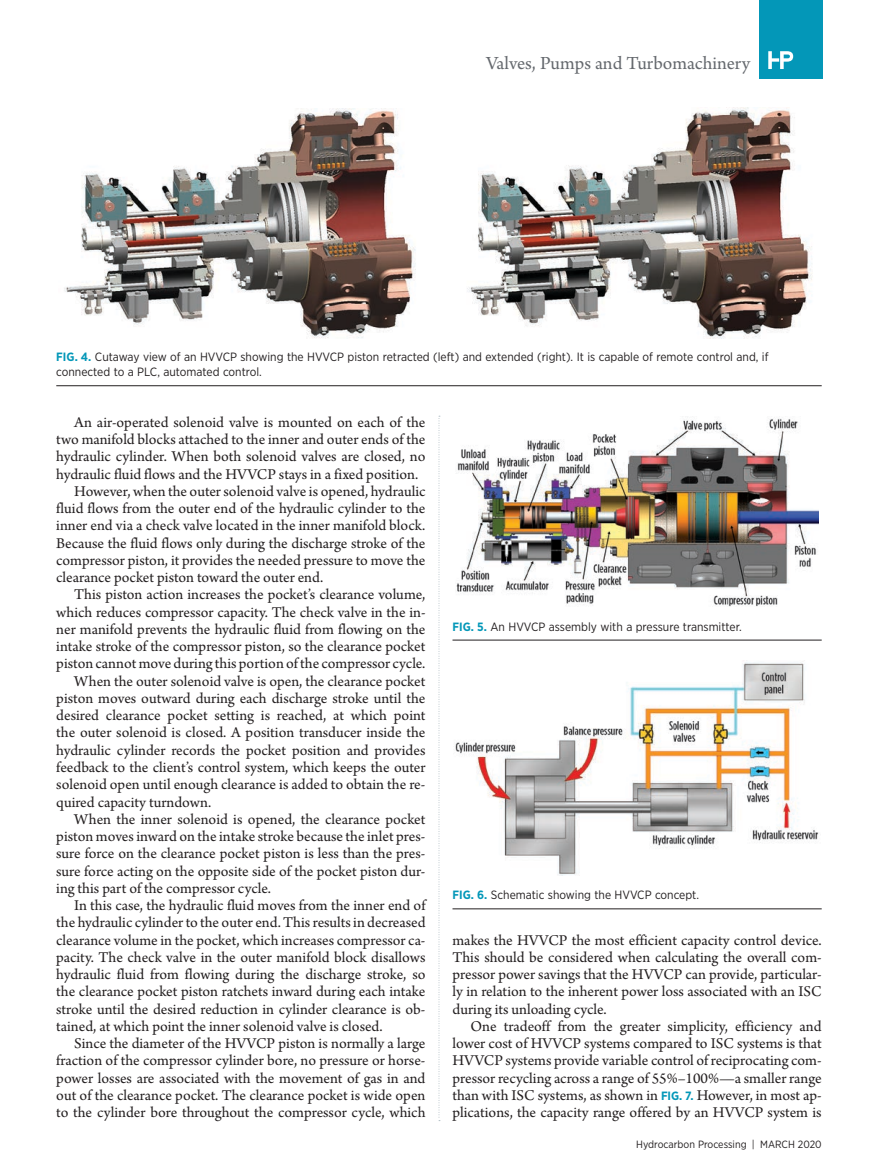
<style>
.page{position:relative;width:878px;height:1175px;background:#fff}
.page>*{position:absolute;margin:0;border:0;box-sizing:border-box;transform-origin:0 0}
.t1{font:19.5px "Arno Pro";color:#65696e}
.t2{font:15.75px/17.2px "Arno Pro";color:#231f20;text-align:justify}
.t3{font:12px/15px "Gotham Narrow";color:#231f20}
.t4{font:10.5px "Gotham Narrow";color:#231f20}
.s1{font-weight:700;color:#0397b8}
.s2{font-family:"Gotham Narrow";font-weight:700;font-size:12px;color:#0397b8}
</style>
<div class="page">
<div style="left:759px;top:0;width:63px;height:78px;background:#0397b8"></div>
<svg style="left:768px;top:51px;width:25px;height:18px"></svg>
<img style="left:456px;top:418px;width:362px;height:188px">
<hr style="left:452px;top:639px;width:369px;height:1px;background:#231f20">
<img style="left:455px;top:660px;width:364px;height:215px">
<hr style="left:452px;top:908px;width:369px;height:1px;background:#231f20">
<img style="left:64px;top:108px;width:352px;height:230px">
<hr style="left:56px;top:385px;width:765px;height:1px;background:#231f20">
<img style="left:467px;top:108px;width:345px;height:230px">
<svg style="left:438px;top:416px;width:2px;height:705px"></svg>
<p class="t1" style="left:486px;top:52px;width:265px">Valves, Pumps and Turbomachinery</p>
<p class="t3" style="left:56px;top:349px;width:713px"><span class="s1">FIG. 4.</span> Cutaway view of an HVVCP showing the HVVCP piston retracted (left) and extended (right). It is capable of remote control and, if connected to a PLC, automated control.</p>
<p class="t2" style="left:74px;top:414px;width:352px">An air-operated solenoid valve is mounted on each of the</p>
<p class="t2" style="left:56px;top:431px;width:371px">two manifold blocks attached to the inner and outer ends of the</p>
<p class="t2" style="left:56px;top:449px;width:371px">hydraulic cylinder. When both solenoid valves are closed, no</p>
<p class="t2" style="left:56px;top:466px;width:363px">hydraulic fluid flows and the HVVCP stays in a fixed position.</p>
<p class="t2" style="left:74px;top:483px;width:353px">However, when the outer solenoid valve is opened, hydraulic</p>
<p class="t2" style="left:56px;top:500px;width:371px">fluid flows from the outer end of the hydraulic cylinder to the</p>
<p class="t2" style="left:56px;top:518px;width:371px">inner end via a check valve located in the inner manifold block.</p>
<p class="t2" style="left:56px;top:535px;width:370px">Because the fluid flows only during the discharge stroke of the</p>
<p class="t2" style="left:56px;top:552px;width:370px">compressor piston, it provides the needed pressure to move the</p>
<p class="t2" style="left:56px;top:569px;width:268px">clearance pocket piston toward the outer end.</p>
<p class="t2" style="left:74px;top:587px;width:352px">This piston action increases the pocket’s clearance volume,</p>
<p class="t2" style="left:56px;top:604px;width:371px">which reduces compressor capacity. The check valve in the in-</p>
<p class="t2" style="left:56px;top:621px;width:371px">ner manifold prevents the hydraulic fluid from flowing on the</p>
<p class="t2" style="left:56px;top:638px;width:370px">intake stroke of the compressor piston, so the clearance pocket</p>
<p class="t2" style="left:56px;top:656px;width:371px">piston cannot move during this portion of the compressor cycle.</p>
<p class="t2" style="left:74px;top:673px;width:352px">When the outer solenoid valve is open, the clearance pocket</p>
<p class="t2" style="left:56px;top:690px;width:371px">piston moves outward during each discharge stroke until the</p>
<p class="t2" style="left:56px;top:707px;width:371px">desired clearance pocket setting is reached, at which point</p>
<p class="t2" style="left:56px;top:725px;width:370px">the outer solenoid is closed. A position transducer inside the</p>
<p class="t2" style="left:56px;top:742px;width:370px">hydraulic cylinder records the pocket position and provides</p>
<p class="t2" style="left:56px;top:759px;width:371px">feedback to the client’s control system, which keeps the outer</p>
<p class="t2" style="left:56px;top:776px;width:370px">solenoid open until enough clearance is added to obtain the re-</p>
<p class="t2" style="left:56px;top:794px;width:156px">quired capacity turndown.</p>
<p class="t2" style="left:74px;top:811px;width:353px">When the inner solenoid is opened, the clearance pocket</p>
<p class="t2" style="left:56px;top:828px;width:371px">piston moves inward on the intake stroke because the inlet pres-</p>
<p class="t2" style="left:56px;top:845px;width:371px">sure force on the clearance pocket piston is less than the pres-</p>
<p class="t2" style="left:56px;top:863px;width:371px">sure force acting on the opposite side of the pocket piston dur-</p>
<p class="t2" style="left:56px;top:880px;width:216px">ing this part of the compressor cycle.</p>
<p class="t2" style="left:74px;top:897px;width:353px">In this case, the hydraulic fluid moves from the inner end of</p>
<p class="t2" style="left:56px;top:914px;width:371px">the hydraulic cylinder to the outer end. This results in decreased</p>
<p class="t2" style="left:56px;top:932px;width:371px">clearance volume in the pocket, which increases compressor ca-</p>
<p class="t2" style="left:56px;top:949px;width:371px">pacity. The check valve in the outer manifold block disallows</p>
<p class="t2" style="left:56px;top:966px;width:371px">hydraulic fluid from flowing during the discharge stroke, so</p>
<p class="t2" style="left:56px;top:983px;width:371px">the clearance pocket piston ratchets inward during each intake</p>
<p class="t2" style="left:56px;top:1001px;width:371px">stroke until the desired reduction in cylinder clearance is ob-</p>
<p class="t2" style="left:56px;top:1018px;width:328px">tained, at which point the inner solenoid valve is closed.</p>
<p class="t2" style="left:74px;top:1035px;width:352px">Since the diameter of the HVVCP piston is normally a large</p>
<p class="t2" style="left:56px;top:1052px;width:370px">fraction of the compressor cylinder bore, no pressure or horse-</p>
<p class="t2" style="left:56px;top:1070px;width:370px">power losses are associated with the movement of gas in and</p>
<p class="t2" style="left:56px;top:1087px;width:370px">out of the clearance pocket. The clearance pocket is wide open</p>
<p class="t2" style="left:56px;top:1104px;width:371px">to the cylinder bore throughout the compressor cycle, which</p>
<p class="t3" style="left:452px;top:618px;width:291px"><span class="s1">FIG. 5.</span> An HVVCP assembly with a pressure transmitter.</p>
<p class="t3" style="left:452px;top:887px;width:248px"><span class="s1">FIG. 6.</span> Schematic showing the HVVCP concept.</p>
<p class="t2" style="left:452px;top:932px;width:371px">makes the HVVCP the most efficient capacity control device.<br>This should be considered when calculating the overall com&shy;pressor power savings that the HVVCP can provide, particular&shy;ly in relation to the inherent power loss associated with an ISC during its unloading cycle.</p>
<p class="t2" style="left:452px;top:1018px;width:371px;text-indent:18px">One tradeoff from the greater simplicity, efficiency and lower cost of HVVCP systems compared to ISC systems is that HVVCP systems provide variable control of reciprocating com&shy;pressor recycling across a range of 55%–100%—a smaller range than with ISC systems, as shown in <span class="s2">FIG. 7.</span> However, in most ap&shy;plications, the capacity range offered by an HVVCP system is</p>
<p class="t4" style="left:636px;top:1137px;width:187px">Hydrocarbon Processing | MARCH 2020</p>
</div>
